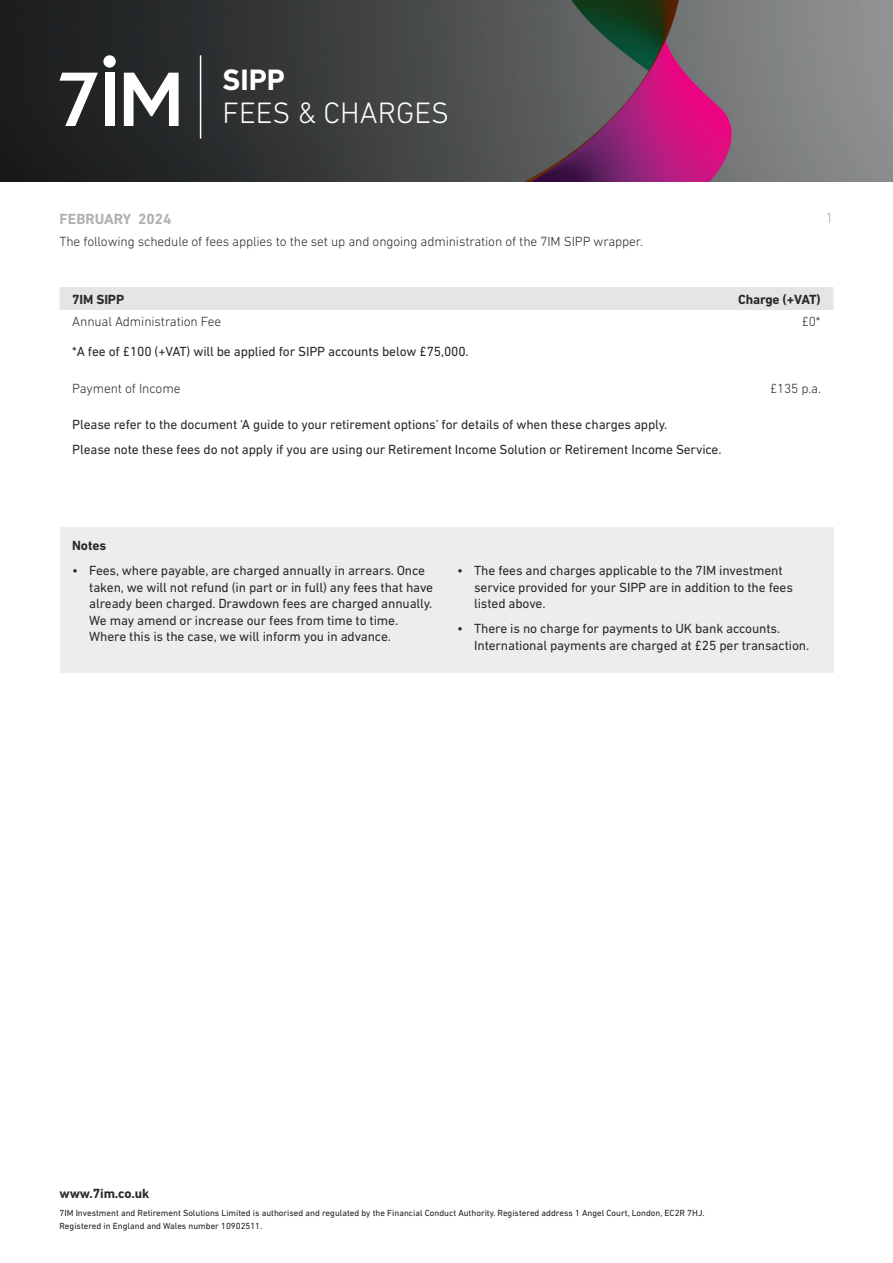
<style>
.page{position:relative;width:893px;height:1263px;background:#fff}
.page>*{position:absolute;margin:0;border:0;box-sizing:border-box;transform-origin:0 0}
.t1{font:300 30px "DIN Next LT Pro";color:#fff}
.t2{font:700 30px "DIN Next LT Pro";color:#fff}
.Caps_Date_Heading{font:700 15px "DIN Next LT Pro";color:#b1b1b2}
.t3{font:300 15px "DIN Next LT Pro";color:#b1b1b2}
.Body__LA{font:13.5px/16.5px "DIN Next LT Pro";letter-spacing:-.01em;color:#2d292a}
.Body__LA-2{font:300 13.5px "DIN Next LT Pro";letter-spacing:-.01em;color:#2d292a}
.Body__LA-3{font:700 13.5px "DIN Next LT Pro";letter-spacing:-.01em;color:#2d292a}
.Body__RA{font:300 13.5px "DIN Next LT Pro";color:#2d292a}
.Notes_Heading{font:700 13.5px "DIN Next LT Pro";letter-spacing:-.01em;color:#2d292a}
.Footers{font:9px/12px "DIN Next LT Pro";color:#231f20}
</style>
<div class="page">
<img style="left:0;top:0;width:893px;height:181px">
<svg style="left:60px;top:73px;width:38px;height:53px"></svg>
<svg style="left:103px;top:55px;width:13px;height:13px"></svg>
<div style="left:105px;top:73px;width:9px;height:53px;background:#fff"></div>
<svg style="left:124px;top:73px;width:55px;height:53px"></svg>
<hr style="left:200px;top:55px;width:1px;height:84px;background:#fff">
<div style="left:60px;top:287px;width:773px;height:23px;background:#e5e5e5"></div>
<div style="left:60px;top:527px;width:773px;height:145px;background:#ededee"></div>
<p class="t2" style="left:223px;top:63px;width:64px">SIPP</p>
<p class="t1" style="left:223px;top:96px;width:228px">FEES &amp; CHARGES</p>
<p class="Caps_Date_Heading" style="left:60px;top:211px;width:113px">FEBRUARY 2024</p>
<p class="Body__LA-2" style="left:60px;top:234px;width:585px">The following schedule of fees applies to the set up and ongoing administration of the 7IM SIPP wrapper.</p>
<p class="t3" style="left:825px;top:210px;width:9px">1</p>
<p class="Body__LA-3" style="left:72px;top:291px;width:53px">7IM SIPP</p>
<p class="Body__LA-3" style="left:738px;top:291px;width:84px">Charge (+VAT)</p>
<p class="Body__LA-2" style="left:72px;top:314px;width:150px">Annual Administration Fee</p>
<p class="Body__RA" style="left:802px;top:314px;width:20px">£0*</p>
<p class="Body__LA" style="left:72px;top:343px;width:398px">*A fee of £100 (+VAT) will be applied for SIPP accounts below £75,000.</p>
<p class="Body__LA-2" style="left:72px;top:380px;width:110px">Payment of Income</p>
<p class="Body__RA" style="left:770px;top:380px;width:52px">£135 p.a.</p>
<p class="Body__LA" style="left:72px;top:416px;width:597px">Please refer to the document ‘A guide to your retirement options’ for details of when these charges apply.</p>
<p class="Body__LA" style="left:72px;top:441px;width:651px">Please note these fees do not apply if you are using our Retirement Income Solution or Retirement Income Service.</p>
<p class="Notes_Heading" style="left:72px;top:538px;width:35px">Notes</p>
<p class="Body__LA" style="left:89px;top:562px;width:345px;text-indent:-17px">• Fees, where payable, are charged annually in arrears. Once taken, we will not refund (in part or in full) any fees that have already been charged. Drawdown fees are charged annually.<br>We may amend or increase our fees from time to time.<br>Where this is the case, we will inform you in advance.</p>
<p class="Body__LA" style="left:474px;top:562px;width:320px;text-indent:-17px">• The fees and charges applicable to the 7IM investment service provided for your SIPP are in addition to the fees listed above.</p>
<p class="Body__LA" style="left:474px;top:620px;width:337px;text-indent:-17px">• There is no charge for payments to UK bank accounts.<br>International payments are charged at £25 per transaction.</p>
<p class="Body__LA-3" style="left:60px;top:1185px;width:91px">www.7im.co.uk</p>
<p class="Footers" style="left:60px;top:1207px;width:647px">7IM Investment and Retirement Solutions Limited is authorised and regulated by the Financial Conduct Authority. Registered address 1 Angel Court, London, EC2R 7HJ.<br>Registered in England and Wales number 10902511.</p>
</div>
